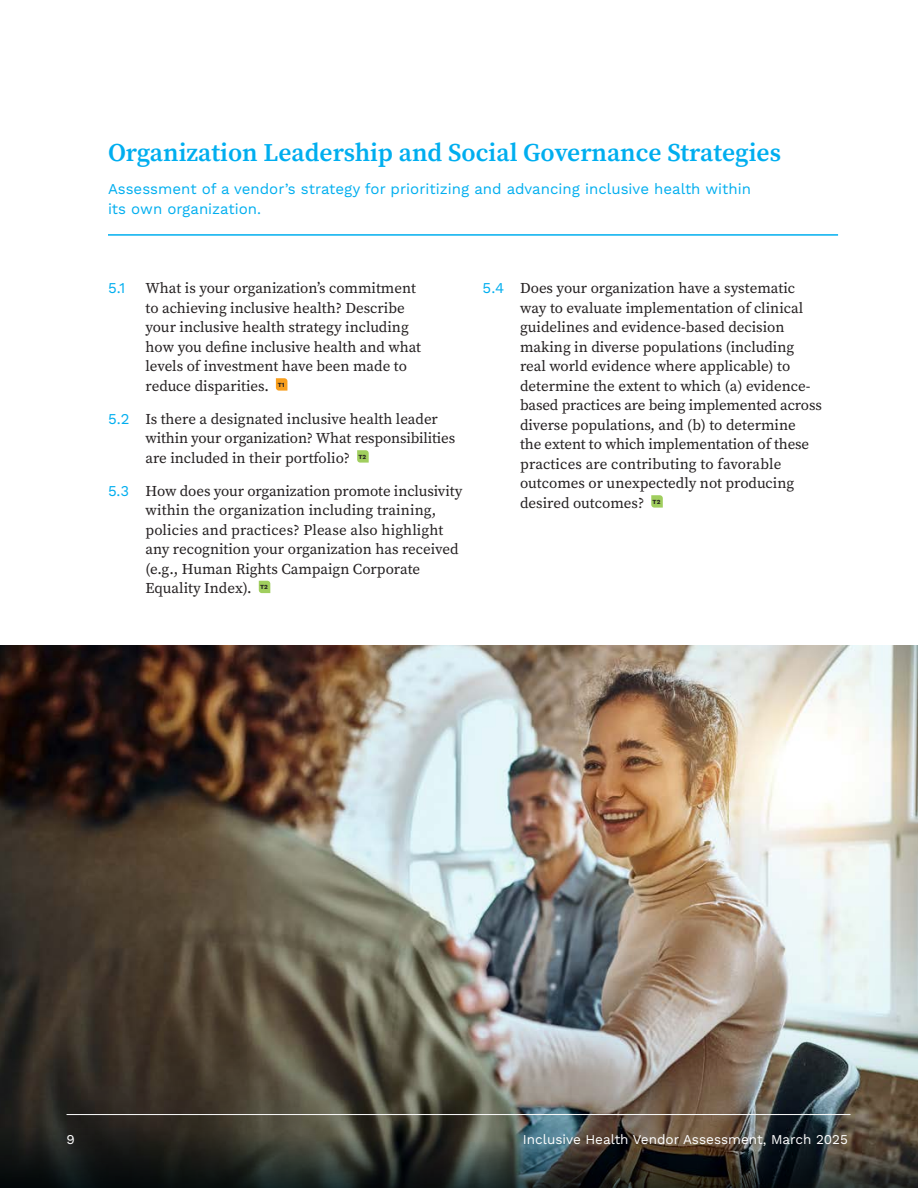
<style>
.page{position:relative;width:918px;height:1188px;background:#fff}
.page>*{position:absolute;margin:0;border:0;box-sizing:border-box;transform-origin:0 0}
.Heading_1{font:600 25.5px "Source Serif Pro";color:#00aeef}
.t1{font:15px/19.5px "Source Serif Pro";color:#231f20}
.Section_Intro_Copy{font:15px/19.5px "Work Sans";color:#00aeef}
.t2{font:13.5px "Work Sans";color:#fff}
.t3{font:700 6.3px "Work Sans";color:#231f20}
.s1{font-family:"Work Sans";color:#00aeef}
</style>
<div class="page">
<svg style="left:276px;top:378px;width:11px;height:13px"></svg>
<svg style="left:357px;top:450px;width:12px;height:13px"></svg>
<svg style="left:259px;top:581px;width:11px;height:12px"></svg>
<svg style="left:651px;top:495px;width:12px;height:13px"></svg>
<hr style="left:108px;top:234px;width:730px;height:2px;background:#00aeef">
<img style="left:0;top:646px;width:918px;height:256px">
<img style="left:0;top:902px;width:918px;height:286px">
<hr style="left:67px;top:1114px;width:784px;height:1px;background:#fff">
<p class="Heading_1" style="left:108px;top:136px;width:674px">Organization Leadership and Social Governance Strategies</p>
<p class="Section_Intro_Copy" style="left:108px;top:180px;width:645px">Assessment of a vendor’s strategy for prioritizing and advancing inclusive health within its own organization.</p>
<p class="Section_Intro_Copy" style="left:108px;top:279px;width:19px">5.1</p>
<p class="t1" style="left:146px;top:278px;width:277px">What is your organization’s commitment to achieving inclusive health? Describe your inclusive health strategy including how you define inclusive health and what levels of investment have been made to reduce disparities.</p>
<p class="t3" style="left:278px;top:381px;width:8px">T1</p>
<p class="t1" style="left:146px;top:409px;width:311px;text-indent:-38px"><span class="s1">5.2</span> Is there a designated inclusive health leader within your organization? What responsibilities are included in their portfolio?</p>
<p class="t3" style="left:359px;top:453px;width:9px">T2</p>
<p class="t1" style="left:146px;top:481px;width:318px;text-indent:-38px"><span class="s1">5.3</span> How does your organization promote inclusivity within the organization including training, policies and practices? Please also highlight any recognition your organization has received (e.g., Human Rights Campaign Corporate Equality Index).</p>
<p class="t3" style="left:260px;top:583px;width:9px">T2</p>
<p class="t1" style="left:520px;top:278px;width:303px;text-indent:-38px"><span class="s1">5.4</span> Does your organization have a systematic way to evaluate implementation of clinical guidelines and evidence-based decision making in diverse populations (including real world evidence where applicable) to determine the extent to which (a) evidence&shy;based practices are being implemented across diverse populations, and (b) to determine<br>the extent to which implementation of these practices are contributing to favorable outcomes or unexpectedly not producing desired outcomes?</p>
<p class="t3" style="left:653px;top:498px;width:9px">T2</p>
<p class="t2" style="left:67px;top:1131px;width:10px">9</p>
<p class="t2" style="left:523px;top:1131px;width:327px">Inclusive Health Vendor Assessment, March 2025</p>
</div>
